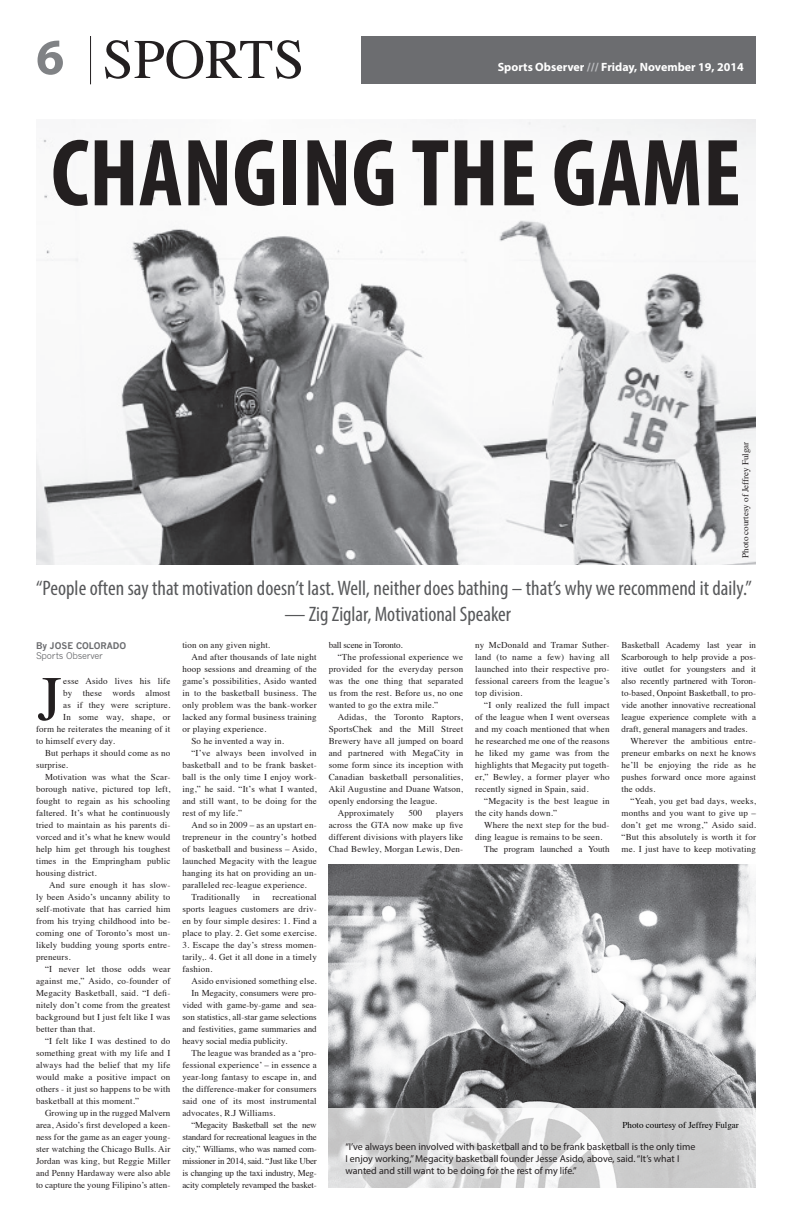
<style>
.page{position:relative;width:792px;height:1224px;background:#fff}
.page>*{position:absolute;margin:0;border:0;box-sizing:border-box;transform-origin:0 0}
.t1{font:700 condensed 96.3px "Myriad Pro";color:#231f20}
.t2{font:63.4px "Times";color:#231f20}
.t3{font:56px "Times";color:#231f20}
.t4{font:700 51px "Myriad Pro";color:#808285}
.t5{font:condensed 21px "Myriad Pro";letter-spacing:.005em;color:#57585a}
.t6{font:700 12px "Myriad Pro";color:#fff}
.t7{font:10px/12px "Myriad Pro";color:#231f20}
.t8{font:9px/12px "Times";letter-spacing:.02em;color:#231f20;text-align:justify}
.t9{font:9px "Times";color:#231f20}
.t10{font:700 9px/10.8px "News Gothic";color:#6c6d70}
.t11{font:9px "Times";color:#000}
.t12{font:9px "Times";letter-spacing:-.02em;color:#231f20}
.s1{color:#bcbdc0}
.s2{font-weight:400}
</style>
<div class="page">
<div style="left:362px;top:36px;width:394px;height:47px;background:#6c6d70"></div>
<hr style="left:90px;top:36px;width:1px;height:48px;background:#231f20">
<img style="left:36px;top:120px;width:720px;height:445px">
<img style="left:329px;top:864px;width:427px;height:244px">
<svg style="left:328px;top:1108px;width:428px;height:80px;fill:#cdcdce"></svg>
<p class="t4" style="left:36px;top:24px;width:30px">6</p>
<p class="t3" style="left:103px;top:7px;width:204px">SPORTS</p>
<p class="t6" style="left:498px;top:59px;width:247px">Sports Observer <span class="s1">///</span> Friday, November 19, 2014</p>
<p class="t1" style="left:51px;top:113px;width:691px">CHANGING THE GAME</p>
<p class="t9" style="left:737px;top:558px;width:118px;rotate:-90deg">Photo courtesy of Jeffrey Fulgar</p>
<p class="t5" style="left:36px;top:575px;width:717px">“People often say that motivation doesn’t last. Well, neither does bathing – that’s why we recommend it daily.”</p>
<p class="t5" style="left:284px;top:601px;width:228px">— Zig Ziglar, Motivational Speaker</p>
<p class="t10" style="left:36px;top:640px;width:92px">By JOSE COLORADO<br><span class="s2">Sports Observer</span></p>
<p class="t2" style="left:37px;top:639px;width:26px">J</p>
<p class="t8" style="left:63px;top:674px;width:109px">esse Asido lives his life</p>
<p class="t8" style="left:63px;top:686px;width:109px">by these words almost</p>
<p class="t8" style="left:63px;top:698px;width:109px">as if they were scripture.</p>
<p class="t8" style="left:63px;top:710px;width:109px">In some way, shape, or</p>
<p class="t8" style="left:36px;top:722px;width:136px">form he reiterates the meaning of it</p>
<p class="t8" style="left:36px;top:734px;width:81px">to himself every day.</p>
<p class="t8" style="left:36px;top:746px;width:136px;text-indent:9px">But perhaps it should come as no surprise.</p>
<p class="t8" style="left:36px;top:770px;width:136px;text-indent:9px">Motivation was what the Scar&shy;borough native, pictured top left, fought to regain as his schooling faltered. It’s what he continuously tried to maintain as his parents di&shy;vorced and it’s what he knew would help him get through his toughest times in the Empringham public housing district.</p>
<p class="t8" style="left:36px;top:878px;width:136px;text-indent:13px">And sure enough it has slow&shy;ly been Asido’s uncanny ability to self-motivate that has carried him from his trying childhood into be&shy;coming one of Toronto’s most un&shy;likely budding young sports entre&shy;preneurs.</p>
<p class="t8" style="left:36px;top:962px;width:136px;text-indent:9px">“I never let those odds wear against me,” Asido, co-founder of Megacity Basketball, said. “I defi&shy;nitely don’t come from the greatest background but I just felt like I was better than that.</p>
<p class="t8" style="left:36px;top:1034px;width:136px;text-indent:9px">“I felt like I was destined to do something great with my life and I always had the belief that my life would make a positive impact on others - it just so happens to be with basketball at this moment.”</p>
<p class="t8" style="left:36px;top:1106px;width:136px;text-indent:9px">Growing up in the rugged Malvern area, Asido’s first developed a keen&shy;ness for the game as an eager young&shy;ster watching the Chicago Bulls. Air Jordan was king, but Reggie Miller and Penny Hardaway were also able to capture the young Filipino’s atten-</p>
<p class="t8" style="left:182px;top:638px;width:89px">tion on any given night.</p>
<p class="t8" style="left:182px;top:650px;width:136px;text-indent:9px">And after thousands of late night hoop sessions and dreaming of the game’s possibilities, Asido wanted in to the basketball business. The only problem was the bank-worker lacked any formal business training or playing experience.</p>
<p class="t8" style="left:191px;top:734px;width:94px">So he invented a way in.</p>
<p class="t8" style="left:182px;top:746px;width:136px;text-indent:9px">“I’ve always been involved in basketball and to be frank basket&shy;ball is the only time I enjoy work&shy;ing,” he said. “It’s what I wanted, and still want, to be doing for the rest of my life.”</p>
<p class="t8" style="left:182px;top:818px;width:136px;text-indent:9px">And so in 2009 – as an upstart en&shy;trepreneur in the country’s hotbed of basketball and business – Asido, launched Megacity with the league hanging its hat on providing an un&shy;paralleled rec-league experience.</p>
<p class="t8" style="left:191px;top:890px;width:50px">Traditionally</p>
<p class="t8" style="left:253px;top:890px;width:9px">in</p>
<p class="t8" style="left:182px;top:890px;width:136px;text-indent:90px">recreational sports leagues customers are driv&shy;en by four simple desires: 1. Find a place to play. 2. Get some exercise.</p>
<p class="t8" style="left:182px;top:938px;width:136px">3. Escape the day’s stress momen&shy;tarily,. 4. Get it all done in a timely fashion.</p>
<p class="t8" style="left:191px;top:974px;width:127px">Asido envisioned something else.</p>
<p class="t8" style="left:182px;top:986px;width:136px;text-indent:9px">In Megacity, consumers were pro&shy;vided with game-by-game and sea&shy;son statistics, all-star game selections and festivities, game summaries and heavy social media publicity.</p>
<p class="t8" style="left:182px;top:1046px;width:136px;text-indent:9px">The league was branded as a ‘pro&shy;fessional experience’ – in essence a year-long fantasy to escape in, and the difference-maker for consumers said one of its most instrumental advocates, R.J Williams.</p>
<p class="t8" style="left:182px;top:1118px;width:136px;text-indent:9px">“Megacity Basketball set the new standard for recreational leagues in the city,” Williams, who was named com&shy;missioner in 2014, said. “Just like Uber is changing up the taxi industry, Meg&shy;acity completely revamped the basket-</p>
<p class="t12" style="left:329px;top:637px;width:75px">ball scene in Toronto.</p>
<p class="t8" style="left:329px;top:650px;width:136px;text-indent:9px">“The professional experience we provided for the everyday person was the one thing that separated us from the rest. Before us, no one wanted to go the extra mile.”</p>
<p class="t8" style="left:329px;top:710px;width:136px;text-indent:9px">Adidas, the Toronto Raptors, SportsChek and the Mill Street Brewery have all jumped on board and partnered with MegaCity in some form since its inception with Canadian basketball personalities, Akil Augustine and Duane Watson, openly endorsing the league.</p>
<p class="t8" style="left:338px;top:806px;width:58px">Approximately</p>
<p class="t8" style="left:408px;top:806px;width:15px">500</p>
<p class="t8" style="left:329px;top:806px;width:136px;text-indent:107px">players across the GTA now make up five different divisions with players like Chad Bewley, Morgan Lewis, Den-</p>
<p class="t8" style="left:475px;top:638px;width:136px">ny McDonald and Tramar Suther&shy;land (to name a few) having all launched into their respective pro&shy;fessional careers from the league’s top division.</p>
<p class="t8" style="left:475px;top:698px;width:136px;text-indent:9px">“I only realized the full impact of the league when I went overseas and my coach mentioned that when he researched me one of the reasons he liked my game was from the highlights that Megacity put togeth&shy;er,” Bewley, a former player who recently signed in Spain, said.</p>
<p class="t8" style="left:475px;top:794px;width:136px;text-indent:9px">“Megacity is the best league in the city hands down.”</p>
<p class="t8" style="left:475px;top:818px;width:136px;text-indent:9px">Where the next step for the bud&shy;ding league is remains to be seen.</p>
<p class="t9" style="left:484px;top:841px;width:127px">The program launched a Youth</p>
<p class="t8" style="left:622px;top:638px;width:136px">Basketball Academy last year in Scarborough to help provide a pos&shy;itive outlet for youngsters and it also recently partnered with Toron&shy;to-based, Onpoint Basketball, to pro&shy;vide another innovative recreational league experience complete with a draft, general managers and trades.</p>
<p class="t8" style="left:622px;top:734px;width:136px;text-indent:9px">Wherever the ambitious entre&shy;preneur embarks on next he knows he’ll be enjoying the ride as he pushes forward once more against the odds.</p>
<p class="t8" style="left:622px;top:794px;width:136px;text-indent:9px">“Yeah, you get bad days, weeks, months and you want to give up – don’t get me wrong,” Asido said. “But this absolutely is worth it for me. I just have to keep motivating</p>
<p class="t11" style="left:623px;top:1116px;width:118px">Photo courtesy of Jeffrey Fulgar</p>
<p class="t7" style="left:345px;top:1140px;width:351px">“I’ve always been involved with basketball and to be frank basketball is the only time<br>I enjoy working,” Megacity basketball founder Jesse Asido, above, said. “It’s what I wanted and still want to be doing for the rest of my life.”</p>
</div>
